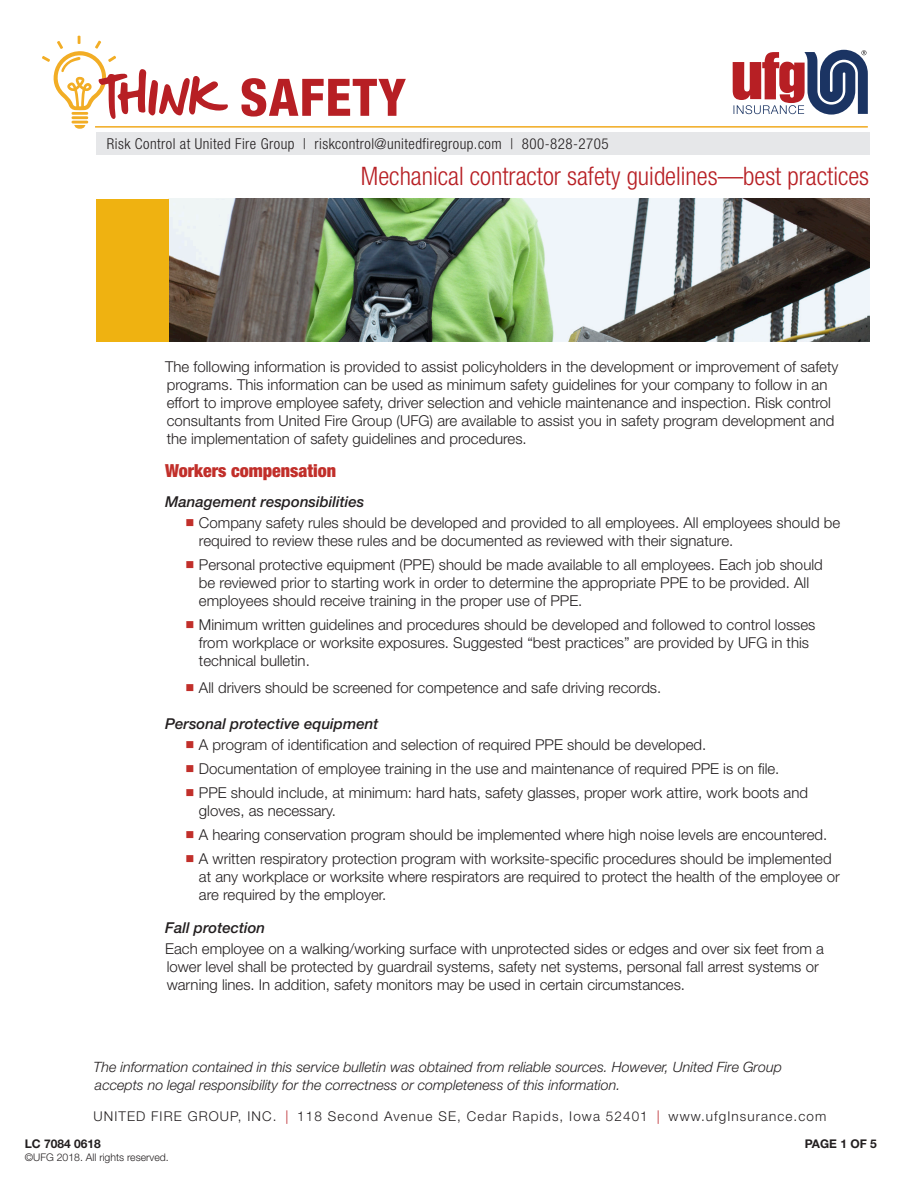
<style>
.page{position:relative;width:918px;height:1188px;background:#fff}
.page>*{position:absolute;margin:0;border:0;box-sizing:border-box;transform-origin:0 0}
.t1{font:800 condensed 51.75px "Helvetica Neue LT Std";letter-spacing:.02em;color:#b71f24}
.t2{font:300 condensed 25.5px "Helvetica Neue LT Std";color:#b71f24}
.Red_black_condensed{font:900 condensed 18px "Helvetica Neue LT Std";color:#c12f2a}
.body__new_template{font:300 15px/18px "Helvetica Neue LT Std";color:#231f20}
.t3{font:300 condensed 15px "Helvetica Neue LT Std";letter-spacing:.03em;color:#231f20}
.header_Second_Level{font:italic 500 15px "Helvetica Neue LT Std";color:#231f20}
.t4{font:italic 300 14.25px/18px "Helvetica Neue LT Std";color:#231f20}
.t5{font:300 13.5px "Helvetica Neue LT Std";letter-spacing:.08em;color:#231f20}
.t6{font:700 12px "Helvetica Neue LT Std";color:#231f20}
.t7{font:300 10.5px "Helvetica Neue LT Std";color:#231f20}
.s1{font-family:"DK More Or Less";font-weight:400;font-stretch:normal;font-size:57.9px}
.s2{color:#c12f2a}
.s3{color:#b71f24}
</style>
<div class="page">
<svg style="left:42px;top:36px;width:74px;height:93px"></svg>
<hr style="left:95px;top:126px;width:773px;height:2px;background:#f2ad25">
<svg style="left:733px;top:50px;width:135px;height:65px"></svg>
<div style="left:96px;top:133px;width:773px;height:22px;background:#e6e7e9"></div>
<img style="left:168px;top:199px;width:701px;height:142px">
<div style="left:96px;top:199px;width:72px;height:142px;background:#efb211"></div>
<h1 class="t1" style="left:97px;top:65px;width:310px"><span class="s1">Think</span> SAFETY</h1>
<p class="t3" style="left:107px;top:135px;width:503px">Risk Control at United Fire Group | riskcontrol@unitedfiregroup.com | 800-828-2705</p>
<h2 class="t2" style="left:361px;top:161px;width:510px">Mechanical contractor safety guidelines—best practices</h2>
<p class="body__new_template" style="left:165px;top:358px;width:675px">The following information is provided to assist policyholders in the development or improvement of safety programs. This information can be used as minimum safety guidelines for your company to follow in an effort to improve employee safety, driver selection and vehicle maintenance and inspection. Risk control consultants from United Fire Group (UFG) are available to assist you in safety program development and the implementation of safety guidelines and procedures.</p>
<p class="Red_black_condensed" style="left:165px;top:460px;width:173px">Workers compensation</p>
<p class="header_Second_Level" style="left:165px;top:493px;width:200px">Management responsibilities</p>
<p class="body__new_template" style="left:199px;top:514px;width:643px;text-indent:-14px"><span class="s2">■</span> Company safety rules should be developed and provided to all employees. All employees should be required to review these rules and be documented as reviewed with their signature.</p>
<p class="body__new_template" style="left:199px;top:556px;width:625px;text-indent:-14px"><span class="s2">■</span> Personal protective equipment (PPE) should be made available to all employees. Each job should be reviewed prior to starting work in order to determine the appropriate PPE to be provided. All employees should receive training in the proper use of PPE.</p>
<p class="body__new_template" style="left:199px;top:616px;width:618px;text-indent:-14px"><span class="s2">■</span> Minimum written guidelines and procedures should be developed and followed to control losses from workplace or worksite exposures. Suggested “best practices” are provided by UFG in this technical bulletin.</p>
<p class="body__new_template" style="left:185px;top:679px;width:477px"><span class="s2">■</span> All drivers should be screened for competence and safe driving records.</p>
<p class="header_Second_Level" style="left:165px;top:715px;width:215px">Personal protective equipment</p>
<p class="body__new_template" style="left:185px;top:736px;width:522px"><span class="s2">■</span> A program of identification and selection of required PPE should be developed.</p>
<p class="body__new_template" style="left:185px;top:760px;width:595px"><span class="s2">■</span> Documentation of employee training in the use and maintenance of required PPE is on file.</p>
<p class="body__new_template" style="left:199px;top:784px;width:611px;text-indent:-14px"><span class="s2">■</span> PPE should include, at minimum: hard hats, safety glasses, proper work attire, work boots and gloves, as necessary.</p>
<p class="body__new_template" style="left:185px;top:826px;width:643px"><span class="s2">■</span> A hearing conservation program should be implemented where high noise levels are encountered.</p>
<p class="body__new_template" style="left:199px;top:850px;width:642px;text-indent:-14px"><span class="s2">■</span> A written respiratory protection program with worksite-specific procedures should be implemented at any workplace or worksite where respirators are required to protect the health of the employee or are required by the employer.</p>
<p class="header_Second_Level" style="left:165px;top:919px;width:102px">Fall protection</p>
<p class="body__new_template" style="left:165px;top:940px;width:660px">Each employee on a walking/working surface with unprotected sides or edges and over six feet from a lower level shall be protected by guardrail systems, safety net systems, personal fall arrest systems or warning lines. In addition, safety monitors may be used in certain circumstances.</p>
<p class="t4" style="left:93px;top:1058px;width:690px">The information contained in this service bulletin was obtained from reliable sources. However, United Fire Group accepts no legal responsibility for the correctness or completeness of this information.</p>
<p class="t5" style="left:93px;top:1108px;width:734px">UNITED FIRE GROUP, INC. <span class="s3">|</span> 118 Second Avenue SE, Cedar Rapids, Iowa 52401 <span class="s3">|</span> www.ufgInsurance.com</p>
<p class="t6" style="left:25px;top:1136px;width:78px">LC 7084 0618</p>
<p class="t7" style="left:25px;top:1151px;width:145px">©UFG 2018. All rights reserved.</p>
<p class="t6" style="left:805px;top:1136px;width:74px">PAGE 1 OF 5</p>
</div>
